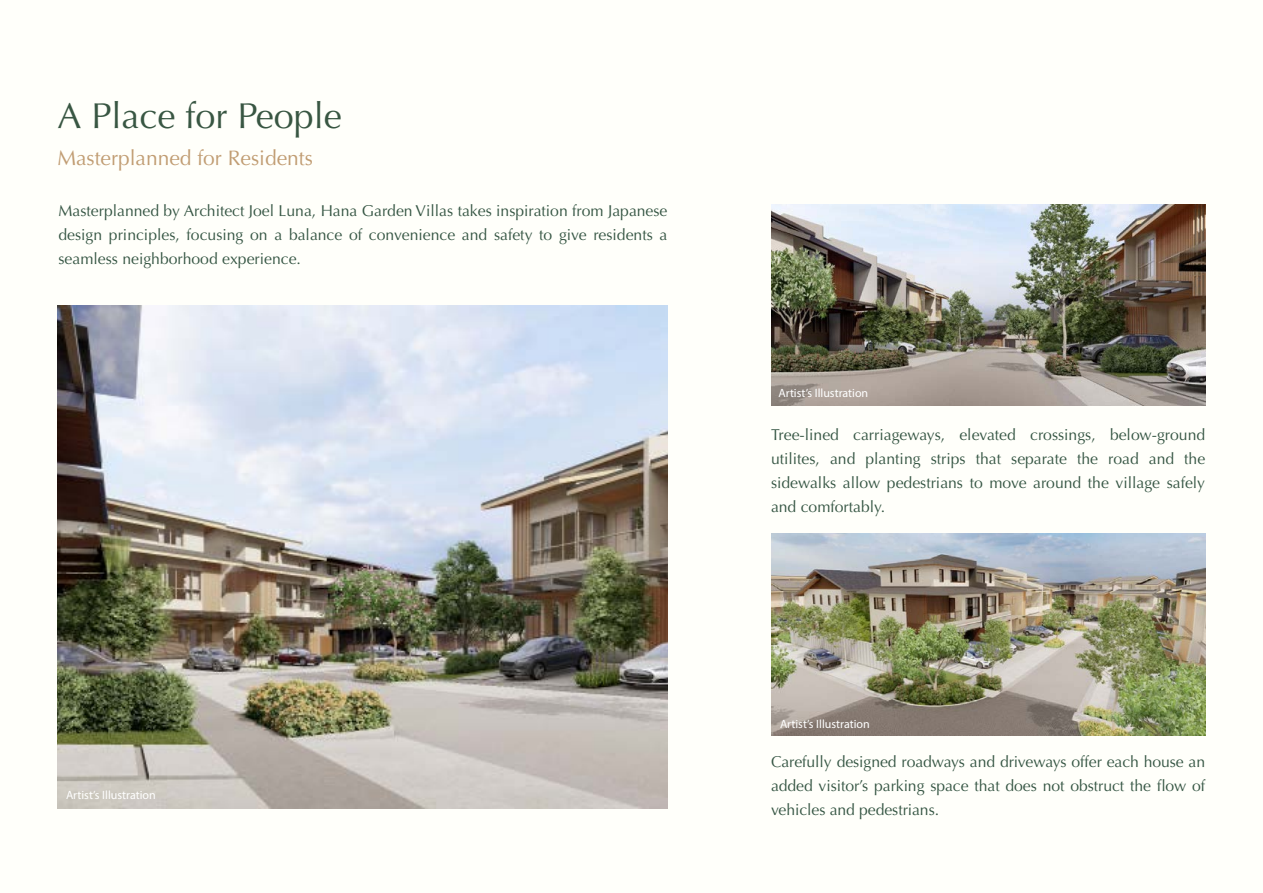
<style>
.page{position:relative;width:1263px;height:893px;background:#fff}
.page>*{position:absolute;margin:0;border:0;box-sizing:border-box;transform-origin:0 0}
.t1{font:36px "Optima LT Std";color:#385642}
.t2{font:21px "Optima LT Std";color:#c19d73}
.t3{font:15.75px/24px "Optima LT Std";color:#355543;text-align:justify}
.t4{font:12px "Myriad Pro";color:#fff}
</style>
<div class="page">
<div style="left:0;top:0;width:1263px;height:892px;background:#fffffa"></div>
<img style="left:57px;top:305px;width:611px;height:503px">
<img style="left:771px;top:205px;width:434px;height:201px">
<img style="left:771px;top:533px;width:434px;height:202px">
<h1 class="t1" style="left:57px;top:95px;width:286px">A Place for People</h1>
<h2 class="t2" style="left:57px;top:145px;width:257px">Masterplanned for Residents</h2>
<p class="t3" style="left:58px;top:199px;width:611px">Masterplanned by Architect Joel Luna, Hana Garden Villas takes inspiration from Japanese design principles, focusing on a balance of convenience and safety to give residents a seamless neighborhood experience.</p>
<p class="t4" style="left:66px;top:787px;width:91px">Artist’s Illustration</p>
<p class="t4" style="left:778px;top:385px;width:91px">Artist’s Illustration</p>
<p class="t3" style="left:771px;top:423px;width:436px">Tree-lined carriageways, elevated crossings, below-ground utilites, and planting strips that separate the road and the sidewalks allow pedestrians to move around the village safely and comfortably.</p>
<p class="t4" style="left:780px;top:716px;width:91px">Artist’s Illustration</p>
<p class="t3" style="left:771px;top:749px;width:436px">Carefully designed roadways and driveways offer each house an added visitor’s parking space that does not obstruct the flow of vehicles and pedestrians.</p>
</div>
